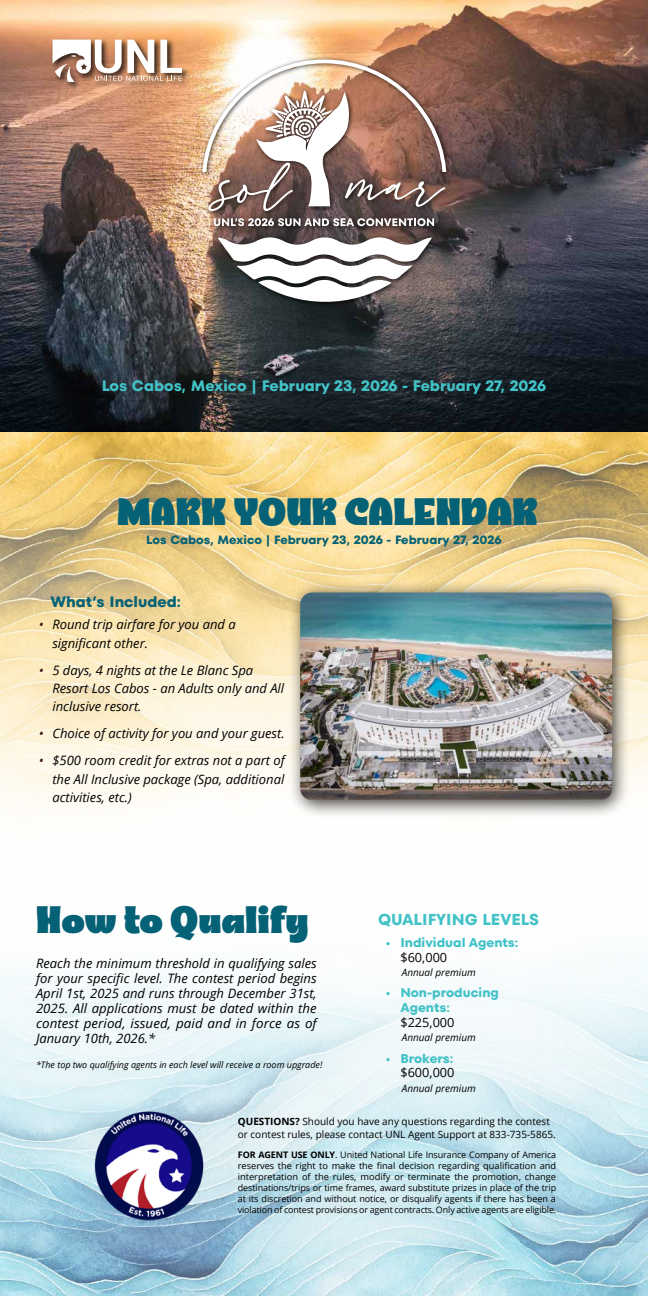
<style>
.page{position:relative;width:648px;height:1296px;background:#fff}
.page>*{position:absolute;margin:0;border:0;box-sizing:border-box;transform-origin:0 0}
.t1{font:35.7px "GLASFUR Trial";color:#056175}
.t2{font:15.8px "TT Fors Trial Variable";color:#42c2c7}
.t3{font:15px "TT Fors Trial Variable";color:#42c2c7}
.t4{font:15px "TT Fors Trial Variable";color:#056175}
.t5{font:italic 13px/18.2px "Open Sans";color:#000}
.t6{font:12.7px/14.7px "TT Fors Trial Variable";color:#42c2c7}
.t7{font:12.7px "Open Sans";color:#000}
.t8{font:12px "TT Fors Trial Variable";color:#056175}
.t9{font:10px/13px "Open Sans";color:#000}
.t10{font:italic 10px "Open Sans";color:#000}
.t11{font:9px/11px "Open Sans";letter-spacing:-.01em;color:#000;text-align:justify}
.t12{font:italic 9px "Open Sans";color:#000}
.s1{color:#401c1c}
.s2{font-weight:700}
</style>
<div class="page">
<img style="left:0;top:0;width:648px;height:803px">
<div style="left:51px;top:38px;width:139px;height:52px;background:#000;opacity:.75"></div>
<svg style="left:53px;top:40px;width:129px;height:42px"></svg>
<div style="left:199px;top:56px;width:253px;height:252px;background:#000;opacity:.75"></div>
<svg style="left:218px;top:236px;width:214px;height:72px"></svg>
<svg style="left:214px;top:218px;width:220px;height:8px"></svg>
<img style="left:202px;top:59px;width:245px;height:152px">
<img style="left:0;top:959px;width:648px;height:337px">
<img style="left:88px;top:1108px;width:123px;height:119px">
<div style="left:288px;top:581px;width:343px;height:238px;background:#000;opacity:.75"></div>
<img style="left:300px;top:593px;width:312px;height:207px">
<p class="t3" style="left:102px;top:377px;width:446px">Los Cabos, Mexico | February 23, 2026 - February 27, 2026</p>
<h1 class="t1" style="left:117px;top:488px;width:422px">MARK YOUR CALENDAR</h1>
<p class="t8" style="left:146px;top:533px;width:357px">Los Cabos, Mexico | February 23, 2026 - February 27, 2026</p>
<p class="t4" style="left:50px;top:593px;width:132px">What’s Included:</p>
<p class="t5" style="left:52px;top:615px;width:185px;text-indent:-13px"><span class="s1">•</span> Round trip airfare for you and a significant other.</p>
<p class="t5" style="left:52px;top:661px;width:233px;text-indent:-13px"><span class="s1">•</span> 5 days, 4 nights at the Le Blanc Spa<br>Resort Los Cabos - an Adults only and All inclusive resort.</p>
<p class="t5" style="left:39px;top:724px;width:247px"><span class="s1">•</span> Choice of activity for you and your guest.</p>
<p class="t5" style="left:52px;top:751px;width:234px;text-align:justify;text-indent:-13px"><span class="s1">•</span> $500 room credit for extras not a part of the All Inclusive package (Spa, additional activities, etc.)</p>
<h1 class="t1" style="left:36px;top:896px;width:274px">How to Qualify</h1>
<p class="t5" style="left:36px;top:956px;width:282px;line-height:15px;text-align:justify">Reach the minimum threshold in qualifying sales for your specific level. The contest period begins April 1st, 2025 and runs through December 31st, 2025. All applications must be dated within the contest period, issued, paid and in force as of January 10th, 2026.*</p>
<p class="t12" style="left:36px;top:1059px;width:288px">*The top two qualifying agents in each level will receive a room upgrade!</p>
<p class="t2" style="left:378px;top:911px;width:162px">QUALIFYING LEVELS</p>
<p class="t6" style="left:386px;top:935px;width:134px">• Individual Agents:</p>
<p class="t7" style="left:400px;top:948px;width:48px">$60,000</p>
<p class="t10" style="left:402px;top:966px;width:76px">Annual premium</p>
<p class="t6" style="left:400px;top:986px;width:100px;text-indent:-15px">• Non-producing<br>Agents:</p>
<p class="t7" style="left:400px;top:1013px;width:56px">$225,000</p>
<p class="t10" style="left:402px;top:1031px;width:76px">Annual premium</p>
<p class="t6" style="left:386px;top:1051px;width:69px">• Brokers:</p>
<p class="t7" style="left:400px;top:1064px;width:56px">$600,000</p>
<p class="t10" style="left:402px;top:1082px;width:76px">Annual premium</p>
<p class="t9" style="left:238px;top:1114px;width:320px"><span class="s2">QUESTIONS?</span> Should you have any questions regarding the contest or contest rules, please contact UNL Agent Support at 833-735-5865.</p>
<p class="t11" style="left:238px;top:1149px;width:320px"><span class="s2">FOR AGENT USE ONLY</span>. United National Life Insurance Company of America reserves the right to make the final decision regarding qualification and interpretation of the rules, modify or terminate the promotion, change destinations/trips or time frames, award substitute prizes in place of the trip at its discretion and without notice, or disqualify agents if there has been a violation of contest provisions or agent contracts. Only active agents are eligible.</p>
</div>
